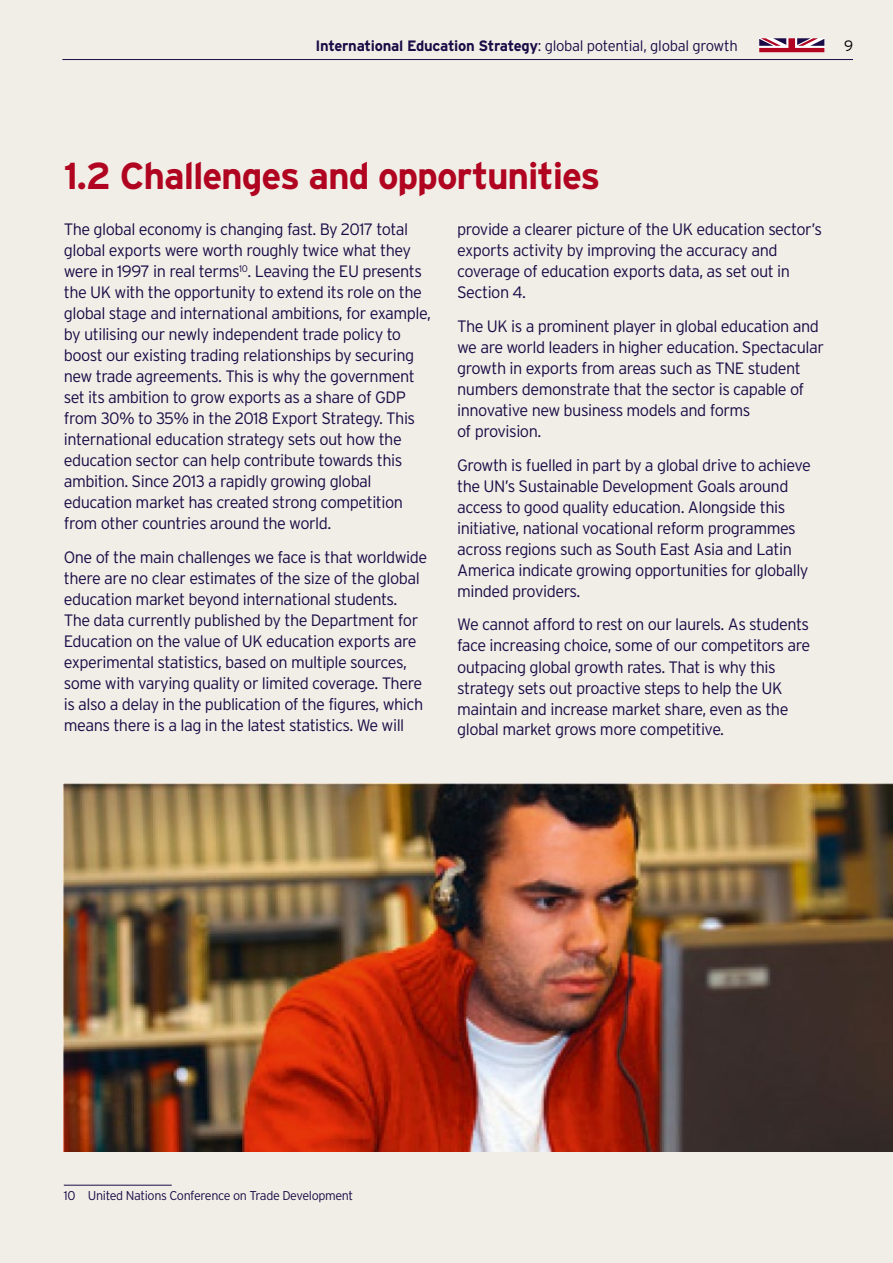
<style>
.page{position:relative;width:893px;height:1263px;background:#f1eee7}
.page>*{position:absolute;margin:0;border:0;box-sizing:border-box;transform-origin:0 0}
.H2_SPAN{font:700 37.5px "Interstate";letter-spacing:-.03em;color:#b00420}
.Body_Copy_11pt{font:300 16.5px/21px "Interstate";letter-spacing:-.03em;color:#1a0b46}
.t1{font:700 15px "Interstate";letter-spacing:-.02em;color:#1a0b46}
.t2{font:300 15px "Interstate";color:#000}
.Footnote_text{font:300 12.75px "Interstate";letter-spacing:-.03em;color:#1a0b46}
.s1{font-weight:300}
</style>
<div class="page">
<svg style="left:759px;top:38px;width:65px;height:14px"></svg>
<hr style="left:62px;top:59px;width:791px;height:1px;background:#1a0b46">
<hr style="left:64px;top:1185px;width:108px;height:1px;background:#1a0b46">
<img style="left:64px;top:784px;width:829px;height:367px">
<p class="t1" style="left:316px;top:38px;width:424px">International Education Strategy<span class="s1">: global potential, global growth</span></p>
<p class="t2" style="left:844px;top:38px;width:11px">9</p>
<p class="H2_SPAN" style="left:64px;top:154px;width:538px">1.2 Challenges and opportunities</p>
<p class="Body_Copy_11pt" style="left:64px;top:219px;width:369px">The global economy is changing fast. By 2017 total global exports were worth roughly twice what they were in 1997 in real terms<sup>10</sup>. Leaving the EU presents the UK with the opportunity to extend its role on the global stage and international ambitions, for example, by utilising our newly independent trade policy to boost our existing trading relationships by securing new trade agreements. This is why the government set its ambition to grow exports as a share of GDP from 30% to 35% in the 2018 Export Strategy. This international education strategy sets out how the education sector can help contribute towards this ambition. Since 2013 a rapidly growing global education market has created strong competition from other countries around the world.</p>
<p class="Body_Copy_11pt" style="left:64px;top:546px;width:365px">One of the main challenges we face is that worldwide there are no clear estimates of the size of the global education market beyond international students.<br>The data currently published by the Department for Education on the value of UK education exports are experimental statistics, based on multiple sources, some with varying quality or limited coverage. There is also a delay in the publication of the figures, which means there is a lag in the latest statistics. We will</p>
<p class="Body_Copy_11pt" style="left:457px;top:219px;width:366px">provide a clearer picture of the UK education sector’s exports activity by improving the accuracy and coverage of education exports data, as set out in Section 4.</p>
<p class="Body_Copy_11pt" style="left:457px;top:315px;width:369px">The UK is a prominent player in global education and we are world leaders in higher education. Spectacular growth in exports from areas such as TNE student numbers demonstrate that the sector is capable of innovative new business models and forms<br>of provision.</p>
<p class="Body_Copy_11pt" style="left:457px;top:454px;width:355px">Growth is fuelled in part by a global drive to achieve the UN’s Sustainable Development Goals around access to good quality education. Alongside this initiative, national vocational reform programmes across regions such as South East Asia and Latin America indicate growing opportunities for globally minded providers.</p>
<p class="Body_Copy_11pt" style="left:457px;top:614px;width:355px">We cannot afford to rest on our laurels. As students face increasing choice, some of our competitors are outpacing global growth rates. That is why this strategy sets out proactive steps to help the UK maintain and increase market share, even as the global market grows more competitive.</p>
<p class="Footnote_text" style="left:64px;top:1189px;width:291px">10 United Nations Conference on Trade Development</p>
</div>
